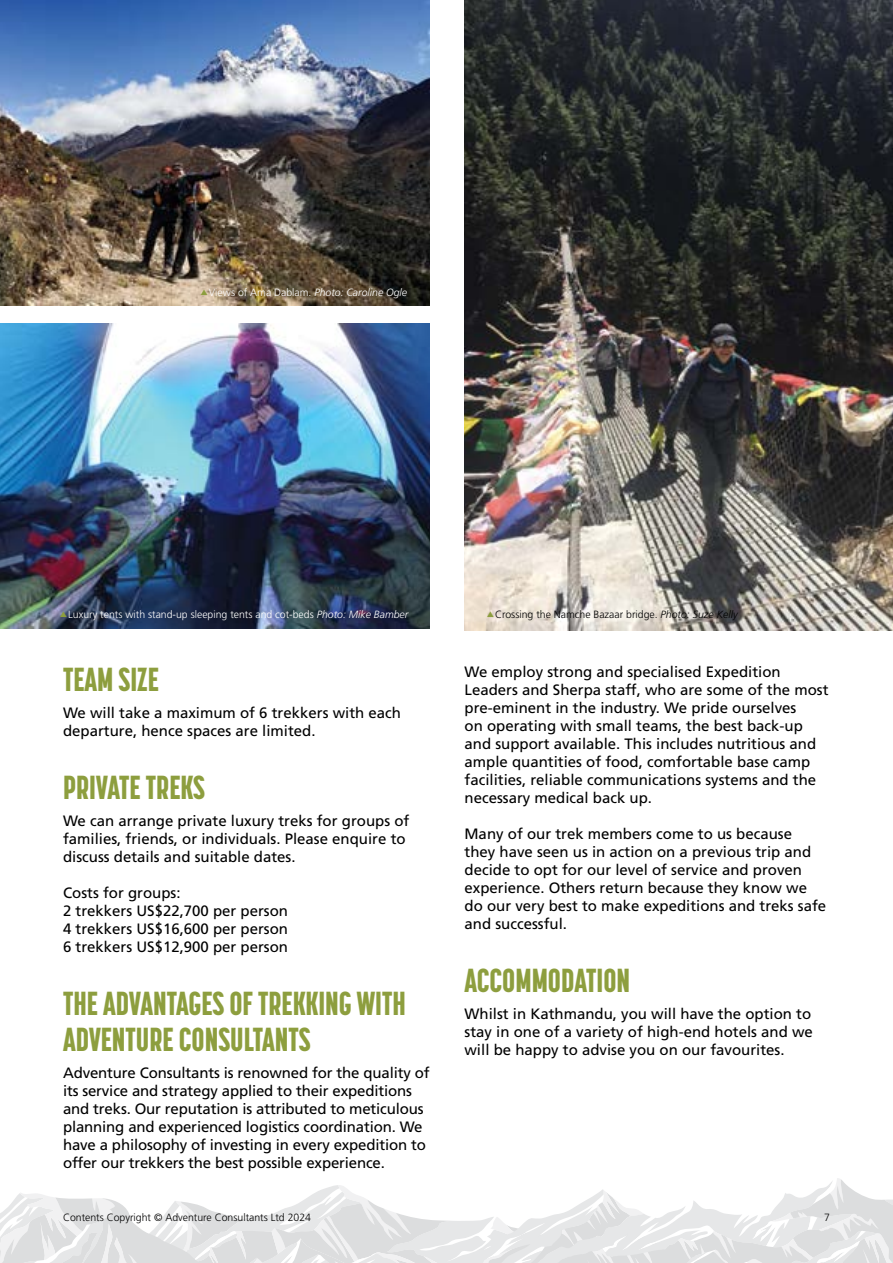
<style>
.page{position:relative;width:893px;height:1263px;background:#fff}
.page>*{position:absolute;margin:0;border:0;box-sizing:border-box;transform-origin:0 0}
.t1{font:800 33px/36px "Korolev Compressed";color:#8d9e3e}
.t2{font:15px/18px "Frutiger LT Std";color:#000}
.t3{font:300 10.5px "Frutiger LT Std";color:#000}
.t4{font:300 10.5px "Frutiger LT Std";color:#fff}
.t5{font:italic 300 10.5px "Frutiger LT Std";color:#fff}
.s1{font-style:normal}
.s2{font-style:italic}
</style>
<div class="page">
<svg style="left:0;top:1178px;width:893px;height:85px"></svg>
<img style="left:0;top:0;width:430px;height:305px">
<img style="left:0;top:323px;width:430px;height:305px">
<img style="left:464px;top:0;width:429px;height:630px">
<svg style="left:201px;top:289px;width:6px;height:6px"></svg>
<svg style="left:60px;top:611px;width:7px;height:6px"></svg>
<svg style="left:487px;top:611px;width:7px;height:6px"></svg>
<p class="t5" style="left:209px;top:286px;width:200px"><span class="s1">Views of Ama Dablam.</span> Photo: Caroline Ogle</p>
<p class="t4" style="left:68px;top:609px;width:342px">Luxury tents with stand-up sleeping tents and cot-beds <span class="s2">Photo: Mike Bamber</span></p>
<p class="t3" style="left:495px;top:609px;width:244px">Crossing the Namche Bazaar bridge. <span class="s2">Photo: Suze Kelly</span></p>
<h1 class="t1" style="left:63px;top:661px;width:97px">TEAM SIZE</h1>
<p class="t2" style="left:63px;top:704px;width:340px">We will take a maximum of 6 trekkers with each departure, hence spaces are limited.</p>
<h1 class="t1" style="left:63px;top:769px;width:143px">PRIVATE TREKS</h1>
<p class="t2" style="left:63px;top:812px;width:348px">We can arrange private luxury treks for groups of families, friends, or individuals. Please enquire to discuss details and suitable dates.</p>
<p class="t2" style="left:63px;top:884px;width:227px">Costs for groups:<br>2 trekkers US$22,700 per person<br>4 trekkers US$16,600 per person<br>6 trekkers US$12,900 per person</p>
<h1 class="t1" style="left:63px;top:985px;width:344px">THE ADVANTAGES OF TREKKING WITH<br>ADVENTURE CONSULTANTS</h1>
<p class="t2" style="left:63px;top:1064px;width:368px">Adventure Consultants is renowned for the quality of its service and strategy applied to their expeditions and treks. Our reputation is attributed to meticulous planning and experienced logistics coordination. We have a philosophy of investing in every expedition to offer our trekkers the best possible experience.</p>
<p class="t2" style="left:464px;top:663px;width:366px">We employ strong and specialised Expedition Leaders and Sherpa staff, who are some of the most pre-eminent in the industry. We pride ourselves<br>on operating with small teams, the best back-up and support available. This includes nutritious and ample quantities of food, comfortable base camp facilities, reliable communications systems and the necessary medical back up.</p>
<p class="t2" style="left:464px;top:825px;width:363px">Many of our trek members come to us because they have seen us in action on a previous trip and decide to opt for our level of service and proven experience. Others return because they know we do our very best to make expeditions and treks safe and successful.</p>
<h1 class="t1" style="left:464px;top:962px;width:167px">ACCOMMODATION</h1>
<p class="t2" style="left:464px;top:1005px;width:350px;text-align:justify">Whilst in Kathmandu, you will have the option to stay in one of a variety of high-end hotels and we will be happy to advise you on our favourites.</p>
<p class="t3" style="left:63px;top:1211px;width:250px">Contents Copyright © Adventure Consultants Ltd 2024</p>
<p class="t3" style="left:824px;top:1211px;width:7px">7</p>
</div>
